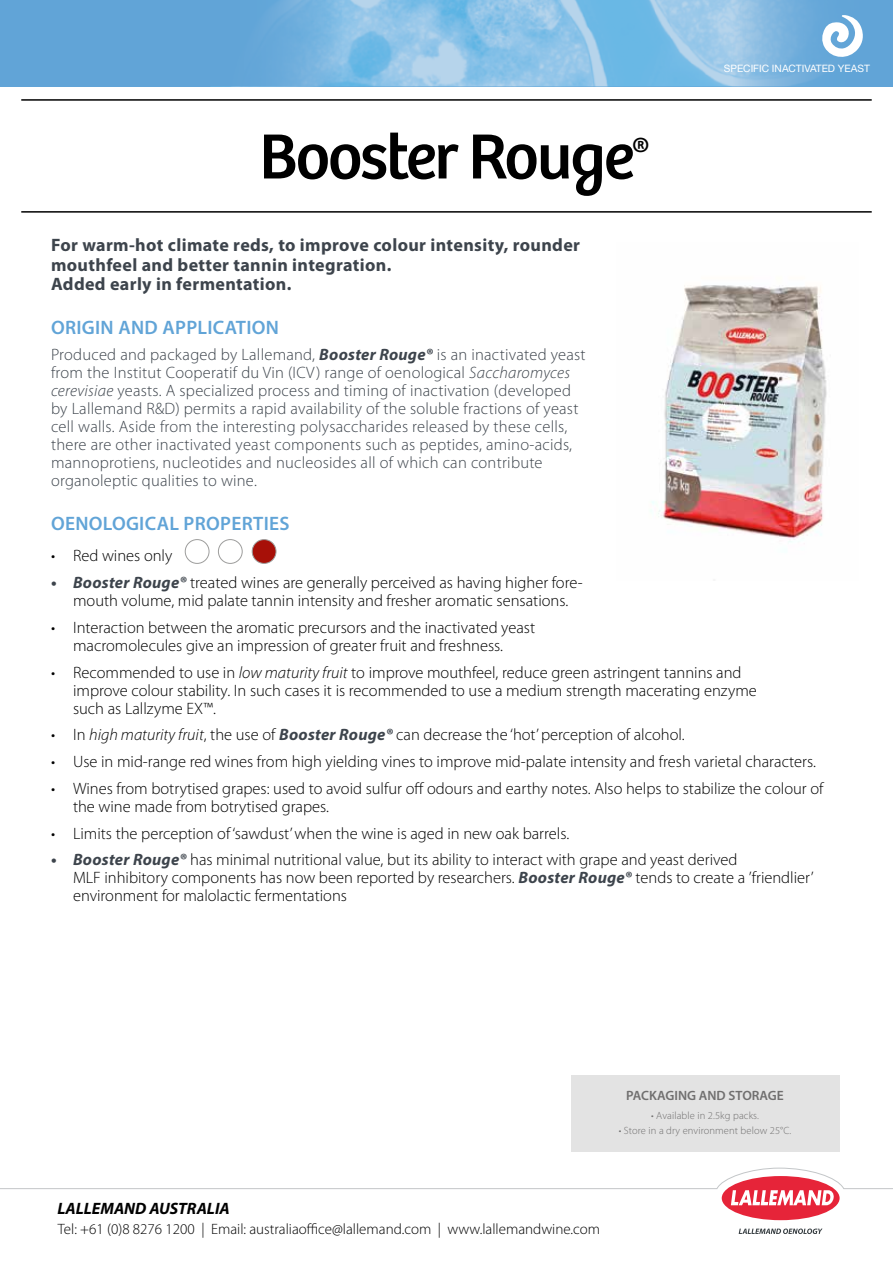
<style>
.page{position:relative;width:893px;height:1263px;background:#fff}
.page>*{position:absolute;margin:0;border:0;box-sizing:border-box;transform-origin:0 0}
.t1{font:66px "Bree";letter-spacing:-.03em;color:#000}
.t2{font:600 19.5px "Myriad Pro";letter-spacing:.015em;color:#61a4d7}
.t3{font:700 18px/19.5px "Myriad Pro";letter-spacing:.02em;color:#3d444c}
.t4{font:300 16.5px/18px "Myriad Pro";color:#000}
.t5{font:300 16.5px/18px "Myriad Pro";letter-spacing:.015em;color:#3d444c}
.t6{font:italic 700 16.5px "Myriad Pro";color:#000}
.t7{font:300 15px "Myriad Pro";color:#000}
.t8{font:600 13.5px "Myriad Pro";color:#706f6f}
.t9{font:300 10.5px "Myriad Pro";letter-spacing:.01em;color:#706f6f}
.t10{font:10.2px "Helvetica Neue LT Std";color:#fff}
.s1{font-weight:700;font-style:italic}
.s2{font-style:italic}
.s3{font-weight:700;font-style:italic;color:#3d444c}
</style>
<div class="page">
<div style="left:722px;top:1176px;width:118px;height:44px;background:#e62439;border-radius:50%"></div>
<svg style="left:0;top:1167px;width:893px;height:38px"></svg>
<svg style="left:739px;top:1228px;width:83px;height:6px"></svg>
<hr style="left:21px;top:99px;width:851px;height:2px;background:#000">
<hr style="left:21px;top:211px;width:851px;height:2px;background:#000">
<div style="left:0;top:0;width:893px;height:86px;background:#61a4d7"></div>
<img style="left:282px;top:0;width:451px;height:86px">
<svg style="left:733px;top:0;width:88px;height:86px"></svg>
<svg style="left:822px;top:15px;width:41px;height:42px"></svg>
<div style="left:177px;top:0;width:165px;height:85px;background:linear-gradient(to right,#599ed4,#7bb7e1)"></div>
<img style="left:651px;top:285px;width:176px;height:257px">
<div style="left:571px;top:1075px;width:269px;height:76px;background:#e3e3e3"></div>
<div style="left:185px;top:539px;width:24px;height:25px;border:1px solid #9d9d9c;border-radius:50%"></div>
<div style="left:218px;top:539px;width:25px;height:25px;border:1px solid #9d9d9c;border-radius:50%"></div>
<div style="left:252px;top:540px;width:24px;height:23px;background:#a71008;border-radius:50%"></div>
<div style="left:252px;top:539px;width:24px;height:25px;border:1px solid #9d9d9c;border-radius:50%"></div>
<h1 class="t1" style="left:259px;top:118px;width:392px">Booster Rouge<sup>®</sup></h1>
<p class="t3" style="left:51px;top:236px;width:531px">For warm-hot climate reds, to improve colour intensity, rounder mouthfeel and better tannin integration.<br>Added early in fermentation.</p>
<p class="t10" style="left:724px;top:62px;width:148px">SPECIFIC INACTIVATED YEAST</p>
<p class="t2" style="left:51px;top:316px;width:230px">ORIGIN AND APPLICATION</p>
<p class="t5" style="left:51px;top:346px;width:536px">Produced and packaged by Lallemand, <span class="s1">Booster Rouge®</span> is an inactivated yeast from the Institut Cooperatif du Vin (ICV) range of oenological <span class="s2">Saccharomyces cerevisiae</span> yeasts. A specialized process and timing of inactivation (developed by Lallemand R&amp;D) permits a rapid availability of the soluble fractions of yeast cell walls. Aside from the interesting polysaccharides released by these cells, there are other inactivated yeast components such as peptides, amino-acids, mannoprotiens, nucleotides and nucleosides all of which can contribute organoleptic qualities to wine.</p>
<p class="t2" style="left:51px;top:513px;width:240px">OENOLOGICAL PROPERTIES</p>
<p class="t4" style="left:51px;top:547px;width:123px">• Red wines only</p>
<p class="t4" style="left:51px;top:574px;width:533px;text-align:center"><span class="s3">• Booster Rouge®</span> treated wines are generally perceived as having higher fore&shy;mouth volume, mid palate tannin intensity and fresher aromatic sensations.</p>
<p class="t4" style="left:73px;top:619px;width:464px;text-indent:-22px">• Interaction between the aromatic precursors and the inactivated yeast macromolecules give an impression of greater fruit and freshness.</p>
<p class="t4" style="left:73px;top:663px;width:685px;text-indent:-22px">• Recommended to use in <span class="s2">low maturity fruit</span> to improve mouthfeel, reduce green astringent tannins and improve colour stability. In such cases it is recommended to use a medium strength macerating enzyme such as Lallzyme EX™.</p>
<p class="t4" style="left:51px;top:726px;width:635px">• In <span class="s2">high maturity fruit</span>, the use of <span class="s3">Booster Rouge®</span> can decrease the ‘hot’ perception of alcohol.</p>
<p class="t4" style="left:51px;top:753px;width:766px">• Use in mid-range red wines from high yielding vines to improve mid-palate intensity and fresh varietal characters.</p>
<p class="t4" style="left:73px;top:780px;width:752px;text-indent:-22px">• Wines from botrytised grapes: used to avoid sulfur off odours and earthy notes. Also helps to stabilize the colour of the wine made from botrytised grapes.</p>
<p class="t4" style="left:51px;top:824px;width:520px">• Limits the perception of ‘sawdust’ when the wine is aged in new oak barrels.</p>
<p class="t4" style="left:73px;top:851px;width:742px;text-indent:-22px"><span class="s3">• Booster Rouge®</span> has minimal nutritional value, but its ability to interact with grape and yeast derived<br>MLF inhibitory components has now been reported by researchers. <span class="s3">Booster Rouge®</span> tends to create a ’friendlier’ environment for malolactic fermentations</p>
<p class="t8" style="left:626px;top:1087px;width:159px">PACKAGING AND STORAGE</p>
<p class="t9" style="left:651px;top:1109px;width:109px">• Available in 2.5kg packs.</p>
<p class="t9" style="left:619px;top:1124px;width:174px">• Store in a dry environment below 25°C.</p>
<p class="t6" style="left:57px;top:1198px;width:174px">LALLEMAND AUSTRALIA</p>
<p class="t7" style="left:58px;top:1221px;width:544px">Tel: +61 (0)8 8276 1200 | Email: australiaoffice@lallemand.com | www.lallemandwine.com</p>
</div>
